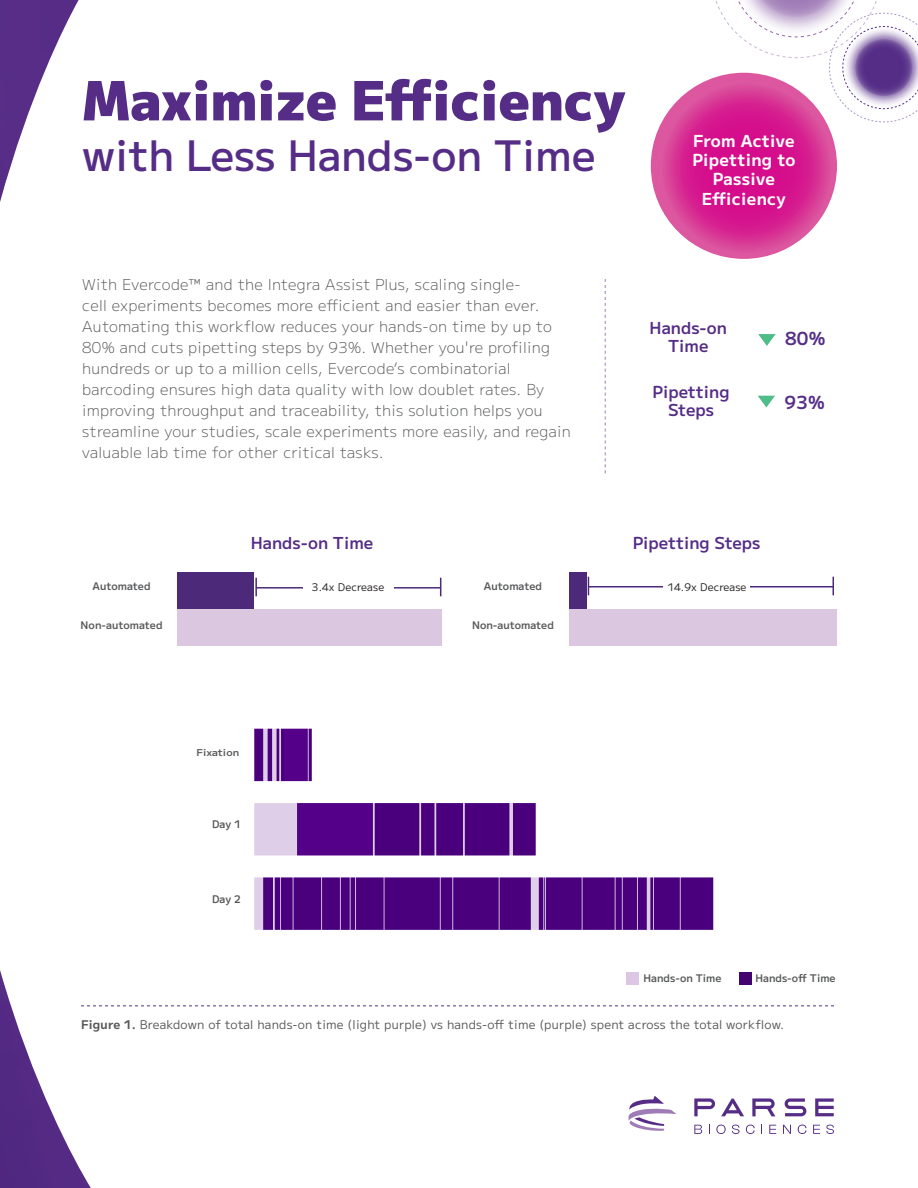
<style>
.page{position:relative;width:918px;height:1188px;background:#fff}
.page>*{position:absolute;margin:0;border:0;box-sizing:border-box;transform-origin:0 0}
.Spread_Headline__PURPLE{font:900 54px "MPLUS2";color:#552d87}
.Spread_Headline__PURPLE-2{font:500 42px "MPLUS2";color:#552d87}
.t1{font:600 18px "MPLUS2";color:#552d87}
.t2{font:600 16.5px/18px "MPLUS2";letter-spacing:.005em;color:#552d87;text-align:center}
.Subhead{font:700 16.5px/19.4px "MPLUS2";letter-spacing:.02em;color:#fff;text-align:center}
.Body_Copy__GREY{font:300 15px/21px "MPLUS2";letter-spacing:.02em;color:#57585a}
.Figure_text_description{font:12px "MPLUS2";letter-spacing:.02em;color:#57585a}
.t3{font:600 10.5px "MPLUS2";letter-spacing:.005em;color:#57585a}
.t4{font:10.5px "MPLUS2";letter-spacing:.01em;color:#231f20}
.t5{font:600 9.45px "MPLUS2";letter-spacing:.005em;color:#57585a;scale:1.11 1}
.s1{font-weight:700}
</style>
<div class="page">
<img style="left:0;top:0;width:91px;height:1188px">
<svg style="left:651px;top:73px;width:186px;height:186px;background:#d72993"></svg>
<svg style="left:629px;top:1096px;width:47px;height:35px"></svg>
<svg style="left:694px;top:1125px;width:8px;height:9px"></svg>
<svg style="left:716px;top:1125px;width:10px;height:9px"></svg>
<svg style="left:732px;top:1125px;width:8px;height:9px"></svg>
<svg style="left:746px;top:1125px;width:9px;height:9px"></svg>
<svg style="left:769px;top:1125px;width:7px;height:9px"></svg>
<svg style="left:783px;top:1125px;width:8px;height:9px"></svg>
<svg style="left:798px;top:1125px;width:8px;height:9px"></svg>
<svg style="left:813px;top:1125px;width:7px;height:9px"></svg>
<svg style="left:826px;top:1125px;width:8px;height:9px"></svg>
<svg style="left:815px;top:1098px;width:19px;height:18px"></svg>
<svg style="left:785px;top:1098px;width:21px;height:18px"></svg>
<svg style="left:752px;top:1098px;width:23px;height:18px"></svg>
<svg style="left:721px;top:1099px;width:23px;height:17px"></svg>
<svg style="left:694px;top:1098px;width:21px;height:18px"></svg>
<svg style="left:605px;top:279px;width:1px;height:194px"></svg>
<svg style="left:758px;top:334px;width:18px;height:12px"></svg>
<svg style="left:757px;top:395px;width:18px;height:13px"></svg>
<svg style="left:81px;top:1005px;width:753px;height:1px"></svg>
<svg style="left:710px;top:0;width:208px;height:122px"></svg>
<div style="left:627px;top:973px;width:12px;height:12px;background:#dbc7e3"></div>
<div style="left:739px;top:973px;width:12px;height:12px;background:#430470"></div>
<hr style="left:256px;top:587px;width:185px;height:2px;background:#4c2979">
<svg style="left:440px;top:578px;width:1px;height:18px"></svg>
<svg style="left:255px;top:578px;width:2px;height:18px"></svg>
<div style="left:303px;top:584px;width:91px;height:18px;background:#fff"></div>
<hr style="left:588px;top:586px;width:245px;height:2px;background:#4c2979">
<svg style="left:833px;top:577px;width:1px;height:18px"></svg>
<svg style="left:588px;top:577px;width:1px;height:18px"></svg>
<div style="left:664px;top:584px;width:86px;height:18px;background:#fff"></div>
<img style="left:254px;top:728px;width:460px;height:202px">
<div style="left:177px;top:572px;width:77px;height:37px;background:#4c2979"></div>
<div style="left:177px;top:609px;width:264px;height:36px;background:#dbc7e0"></div>
<div style="left:569px;top:572px;width:17px;height:37px;background:#4c2979"></div>
<div style="left:569px;top:609px;width:268px;height:36px;background:#dbc7e0"></div>
<p class="Spread_Headline__PURPLE" style="left:82px;top:52px;width:545px">Maximize Efficiency</p>
<p class="Spread_Headline__PURPLE-2" style="left:82px;top:121px;width:515px">with Less Hands-on Time</p>
<p class="Subhead" style="left:692px;top:129px;width:105px">From Active<br>Pipetting to<br>Passive<br>Efficiency</p>
<p class="Body_Copy__GREY" style="left:82px;top:272px;width:490px">With Evercode™ and the Integra Assist Plus, scaling single-<br>cell experiments becomes more efficient and easier than ever.<br>Automating this workflow reduces your hands-on time by up to 80% and cuts pipetting steps by 93%. Whether you're profiling hundreds or up to a million cells, Evercode’s combinatorial barcoding ensures high data quality with low doublet rates. By improving throughput and traceability, this solution helps you streamline your studies, scale experiments more easily, and regain valuable lab time for other critical tasks.</p>
<p class="t2" style="left:650px;top:318px;width:79px">Hands-on<br>Time</p>
<p class="t1" style="left:785px;top:323px;width:42px">80%</p>
<p class="t2" style="left:653px;top:381px;width:79px">Pipetting<br>Steps</p>
<p class="t1" style="left:784px;top:387px;width:42px">93%</p>
<p class="t3" style="left:93px;top:577px;width:60px">Automated</p>
<p class="t3" style="left:81px;top:616px;width:83px">Non-automated</p>
<p class="t2" style="left:251px;top:532px;width:124px">Hands-on Time</p>
<p class="t2" style="left:633px;top:532px;width:129px">Pipetting Steps</p>
<p class="t4" style="left:312px;top:579px;width:74px">3.4x Decrease</p>
<p class="t4" style="left:667px;top:579px;width:81px">14.9x Decrease</p>
<p class="t3" style="left:484px;top:577px;width:60px">Automated</p>
<p class="t3" style="left:472px;top:616px;width:83px">Non-automated</p>
<p class="t5" style="left:196px;top:745px;width:40px">Fixation</p>
<p class="t3" style="left:212px;top:816px;width:30px">Day 1</p>
<p class="t3" style="left:212px;top:890px;width:30px">Day 2</p>
<p class="t3" style="left:643px;top:969px;width:79px">Hands-on Time</p>
<p class="t3" style="left:755px;top:969px;width:82px">Hands-off Time</p>
<p class="Figure_text_description" style="left:81px;top:1015px;width:705px"><span class="s1">Figure 1.</span> Breakdown of total hands-on time (light purple) vs hands-off time (purple) spent across the total workflow.</p>
</div>
